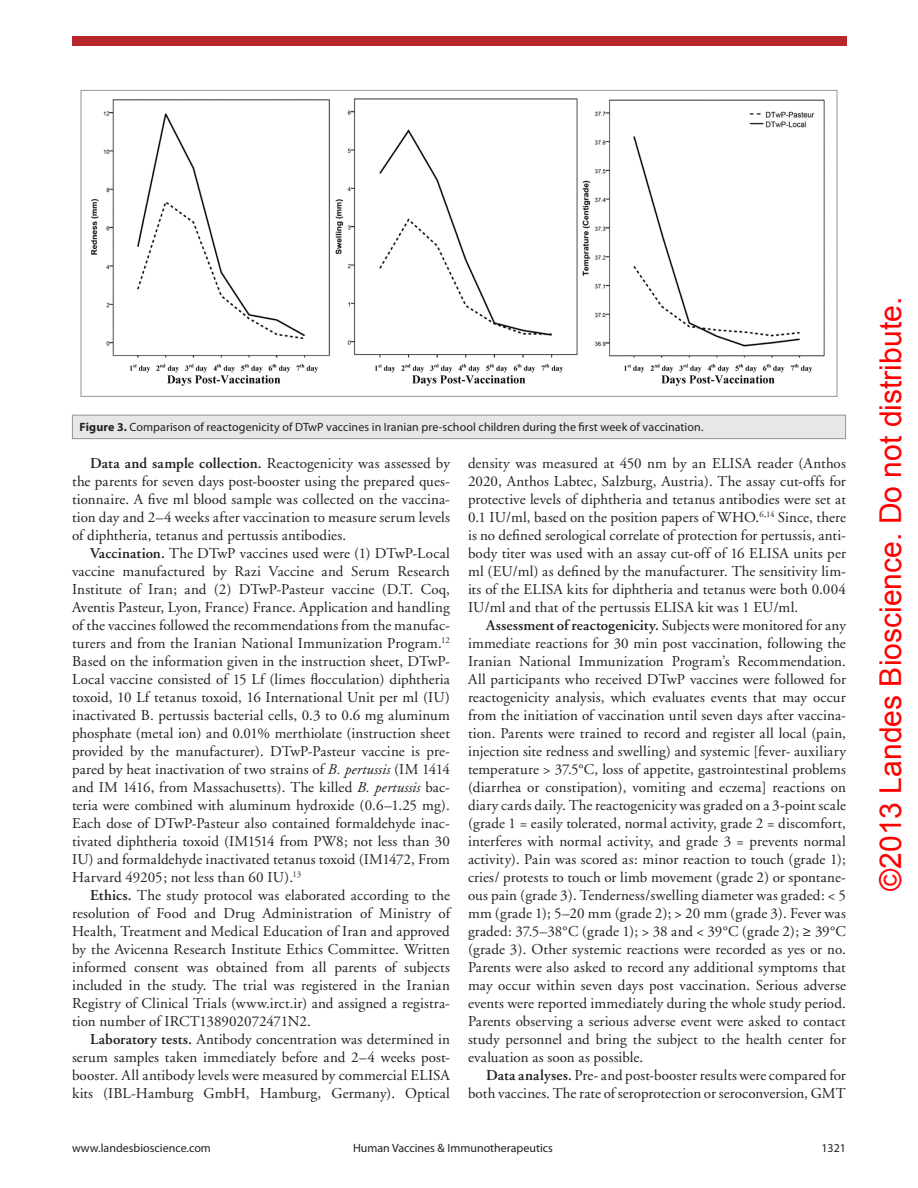
<style>
.page{position:relative;width:918px;height:1188px;background:#fff}
.page>*{position:absolute;margin:0;border:0;box-sizing:border-box;transform-origin:0 0}
.t1{font:30.15px "Arial";color:#f00}
.t2{font:15px/18px "Adobe Garamond";letter-spacing:.005em;color:#231f20;text-align:justify}
.t3{font:12px "Myriad Pro";letter-spacing:.005em;color:#231f20}
.s1{font-weight:700}
.s2{font-weight:600}
.s3{font-style:italic}
.s4{font-family:"Myriad Pro"}
</style>
<div class="page">
<div style="left:72px;top:36px;width:774px;height:10px;background:#b7262b"></div>
<div style="left:72px;top:415px;width:774px;height:24px;background:#e6e7e9"></div>
<div style="left:72px;top:415px;width:774px;height:24px;border:1px solid #939598"></div>
<img style="left:91px;top:98px;width:734px;height:288px">
<p class="t3" style="left:80px;top:420px;width:626px"><span class="s1">Figure 3.</span> Comparison of reactogenicity of DTwP vaccines in Iranian pre-school children during the first week of vaccination.</p>
<p class="t2" style="left:72px;top:455px;width:379px;text-indent:18px"><span class="s2">Data and sample collection.</span> Reactogenicity was assessed by the parents for seven days post-booster using the prepared ques&shy;tionnaire. A five ml blood sample was collected on the vaccina&shy;tion day and 2–4 weeks after vaccination to measure serum levels of diphtheria, tetanus and pertussis antibodies.</p>
<p class="t2" style="left:72px;top:545px;width:379px;text-indent:18px"><span class="s2">Vaccination.</span> The DTwP vaccines used were (1) DTwP-Local vaccine manufactured by Razi Vaccine and Serum Research Institute of Iran; and (2) DTwP-Pasteur vaccine (D.T. Coq, Aventis Pasteur, Lyon, France) France. Application and handling of the vaccines followed the recommendations from the manufac&shy;turers and from the Iranian National Immunization Program.<sup>12<br></sup>Based on the information given in the instruction sheet, DTwP-Local vaccine consisted of 15 Lf (limes flocculation) diphtheria toxoid, 10 Lf tetanus toxoid, 16 International Unit per ml (IU) inactivated B. pertussis bacterial cells, 0.3 to 0.6 mg aluminum phosphate (metal ion) and 0.01% merthiolate (instruction sheet provided by the manufacturer). DTwP-Pasteur vaccine is pre&shy;pared by heat inactivation of two strains of <span class="s3">B. pertussis</span> (IM 1414 and IM 1416, from Massachusetts). The killed <span class="s3">B. pertussis</span> bac&shy;teria were combined with aluminum hydroxide (0.6–1.25 mg).<br>Each dose of DTwP-Pasteur also contained formaldehyde inac&shy;tivated diphtheria toxoid (IM1514 from PW8; not less than 30<br>IU) and formaldehyde inactivated tetanus toxoid (IM1472, From Harvard 49205; not less than 60 IU).<sup>13</sup></p>
<p class="t2" style="left:72px;top:887px;width:380px;text-indent:18px"><span class="s2">Ethics.</span> The study protocol was elaborated according to the resolution of Food and Drug Administration of Ministry of Health, Treatment and Medical Education of Iran and approved by the Avicenna Research Institute Ethics Committee. Written informed consent was obtained from all parents of subjects included in the study. The trial was registered in the Iranian Registry of Clinical Trials (www.irct.ir) and assigned a registra&shy;tion number of IRCT138902072471N2.</p>
<p class="t2" style="left:72px;top:1031px;width:380px;text-indent:18px"><span class="s2">Laboratory tests.</span> Antibody concentration was determined in serum samples taken immediately before and 2–4 weeks post&shy;booster. All antibody levels were measured by commercial ELISA kits (IBL-Hamburg GmbH, Hamburg, Germany). Optical</p>
<p class="t2" style="left:468px;top:455px;width:379px">density was measured at 450 nm by an ELISA reader (Anthos 2020, Anthos Labtec, Salzburg, Austria). The assay cut-offs for protective levels of diphtheria and tetanus antibodies were set at 0.1 IU/ml, based on the position papers of WHO.<sup>6,14</sup> Since, there is no defined serological correlate of protection for pertussis, anti&shy;body titer was used with an assay cut-off of 16 ELISA units per ml (EU/ml) as defined by the manufacturer. The sensitivity lim&shy;its of the ELISA kits for diphtheria and tetanus were both 0.004<br>IU/ml and that of the pertussis ELISA kit was 1 EU/ml.</p>
<p class="t2" style="left:468px;top:617px;width:380px;text-indent:18px"><span class="s2">Assessment of reactogenicity.</span> Subjects were monitored for any immediate reactions for 30 min post vaccination, following the Iranian National Immunization Program’s Recommendation.<br>All participants who received DTwP vaccines were followed for reactogenicity analysis, which evaluates events that may occur from the initiation of vaccination until seven days after vaccina&shy;tion. Parents were trained to record and register all local (pain, injection site redness and swelling) and systemic [fever- auxiliary temperature &gt; 37.5°C, loss of appetite, gastrointestinal problems (diarrhea or constipation), vomiting and eczema] reactions on diary cards daily. The reactogenicity was graded on a 3-point scale (grade 1 = easily tolerated, normal activity, grade 2 = discomfort, interferes with normal activity, and grade 3 = prevents normal activity). Pain was scored as: minor reaction to touch (grade 1); cries/ protests to touch or limb movement (grade 2) or spontane&shy;ous pain (grade 3). Tenderness/swelling diameter was graded: &lt; 5 mm (grade 1); 5–20 mm (grade 2); &gt; 20 mm (grade 3). Fever was graded: 37.5–38°C (grade 1); &gt; 38 and &lt; 39°C (grade 2); <span class="s4">≥</span> 39°C (grade 3). Other systemic reactions were recorded as yes or no.<br>Parents were also asked to record any additional symptoms that may occur within seven days post vaccination. Serious adverse events were reported immediately during the whole study period.<br>Parents observing a serious adverse event were asked to contact study personnel and bring the subject to the health center for evaluation as soon as possible.</p>
<p class="t2" style="left:468px;top:1067px;width:379px;text-align:right"><span class="s2">Data analyses.</span> Pre- and post-booster results were compared for both vaccines. The rate of seroprotection or seroconversion, GMT</p>
<p class="t3" style="left:72px;top:1141px;width:140px">www.landesbioscience.com</p>
<p class="t3" style="left:353px;top:1141px;width:201px">Human Vaccines &amp; Immunotherapeutics</p>
<p class="t3" style="left:821px;top:1141px;width:26px">1321</p>
<h1 class="t1" style="left:871px;top:891px;width:595px;rotate:-90deg">©2013 Landes Bioscience. Do not distribute.</h1>
</div>
